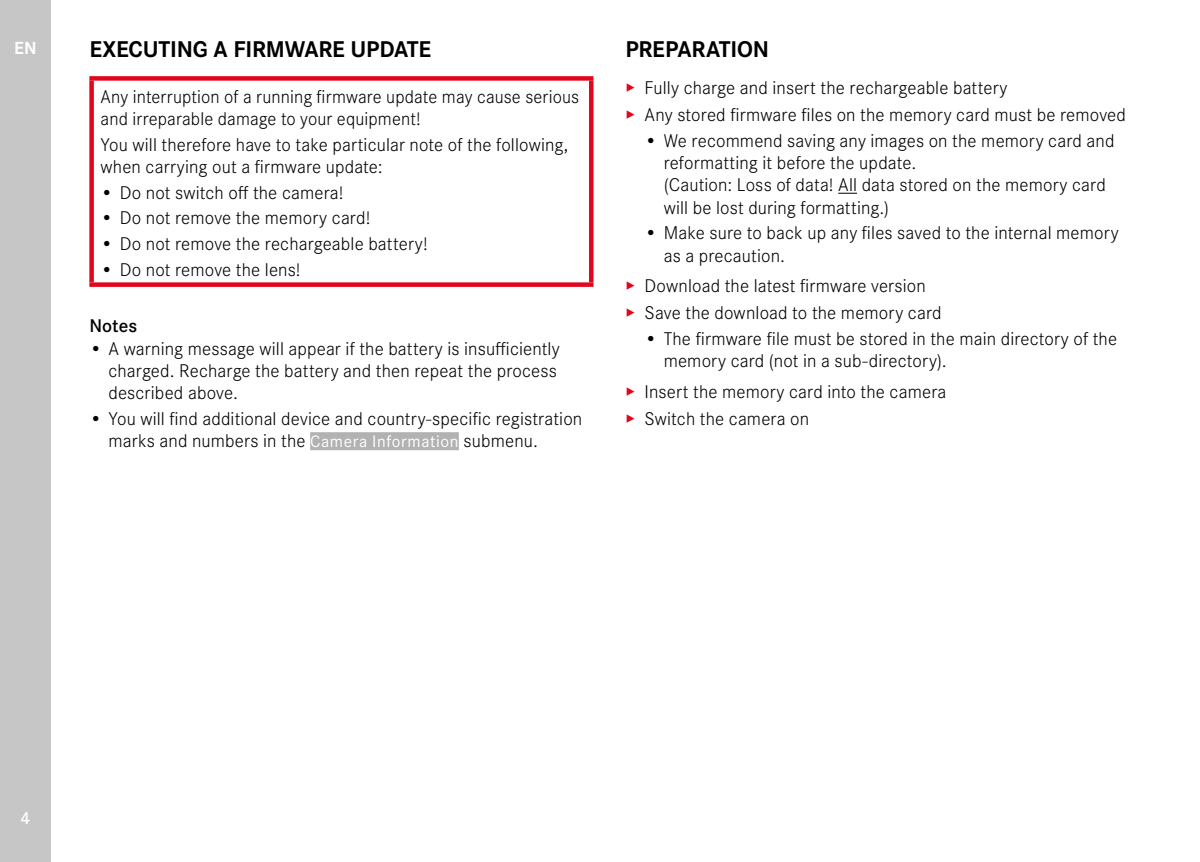
<style>
.page{position:relative;width:1200px;height:862px;background:#fff}
.page>*{position:absolute;margin:0;border:0;box-sizing:border-box;transform-origin:0 0}
.t1{font:700 23.62px "Corporate S";letter-spacing:-.01em;color:#000}
.t2{font:300 19.12px/22.3px "Corporate S";letter-spacing:.005em;color:#000}
.t3{font:600 19.12px "Corporate S";letter-spacing:.005em;color:#000}
.t4{font:700 18.22px "Corporate S";color:#fff}
.t5{font:600 18px "Corporate S";color:#fff}
.s1{font-weight:400;font-size:17.32px;color:#fff}
.s2{color:#e3051b}
</style>
<div class="page">
<div style="left:0;top:0;width:51px;height:861px;background:#c6c6c6"></div>
<div style="left:310px;top:432px;width:148px;height:18px;background:#b3b2b2"></div>
<div style="left:89px;top:76px;width:504px;height:5px;background:#e3051b"></div>
<div style="left:89px;top:81px;width:5px;height:201px;background:#e3051b"></div>
<hr style="left:589px;top:81px;width:4px;height:201px;background:#e3051b">
<div style="left:89px;top:282px;width:504px;height:5px;background:#e3051b"></div>
<svg style="left:838px;top:193px;width:18px;height:1px"></svg>
<p class="t4" style="left:14px;top:34px;width:24px">EN</p>
<p class="t1" style="left:89px;top:30px;width:343px">EXECUTING A FIRMWARE UPDATE</p>
<p class="t2" style="left:101px;top:84px;width:480px">Any interruption of a running firmware update may cause serious and irreparable damage to your equipment!</p>
<p class="t2" style="left:101px;top:132px;width:469px">You will therefore have to take particular note of the following, when carrying out a firmware update:</p>
<p class="t2" style="left:101px;top:180px;width:244px">• Do not switch off the camera!</p>
<p class="t2" style="left:101px;top:206px;width:271px">• Do not remove the memory card!</p>
<p class="t2" style="left:101px;top:231px;width:328px">• Do not remove the rechargeable battery!</p>
<p class="t2" style="left:101px;top:257px;width:201px">• Do not remove the lens!</p>
<p class="t3" style="left:89px;top:311px;width:49px">Notes</p>
<p class="t2" style="left:108px;top:336px;width:452px;text-indent:-19px">• A warning message will appear if the battery is insufficiently charged. Recharge the battery and then repeat the process described above.</p>
<p class="t2" style="left:108px;top:406px;width:475px;text-indent:-19px">• You will find additional device and country-specific registration marks and numbers in the <span class="s1">Camera Information</span> submenu.</p>
<p class="t1" style="left:625px;top:30px;width:145px">PREPARATION</p>
<p class="t2" style="left:625px;top:73px;width:502px;line-height:27.2px"><span class="s2">▸</span> Fully charge and insert the rechargeable battery<br><span class="s2">▸</span> Any stored firmware files on the memory card must be removed</p>
<p class="t2" style="left:663px;top:128px;width:452px;text-indent:-19px">• We recommend saving any images on the memory card and reformatting it before the update.<br>(Caution: Loss of data! All data stored on the memory card will be lost during formatting.)</p>
<p class="t2" style="left:663px;top:220px;width:456px;text-indent:-19px">• Make sure to back up any files saved to the internal memory as a precaution.</p>
<p class="t2" style="left:625px;top:271px;width:318px;line-height:27.2px"><span class="s2">▸</span> Download the latest firmware version<br><span class="s2">▸</span> Save the download to the memory card</p>
<p class="t2" style="left:663px;top:326px;width:455px;text-indent:-19px">• The firmware file must be stored in the main directory of the memory card (not in a sub-directory).</p>
<p class="t2" style="left:625px;top:376px;width:322px;line-height:27.2px"><span class="s2">▸</span> Insert the memory card into the camera <span class="s2">▸</span> Switch the camera on</p>
<p class="t5" style="left:21px;top:803px;width:11px">4</p>
</div>
